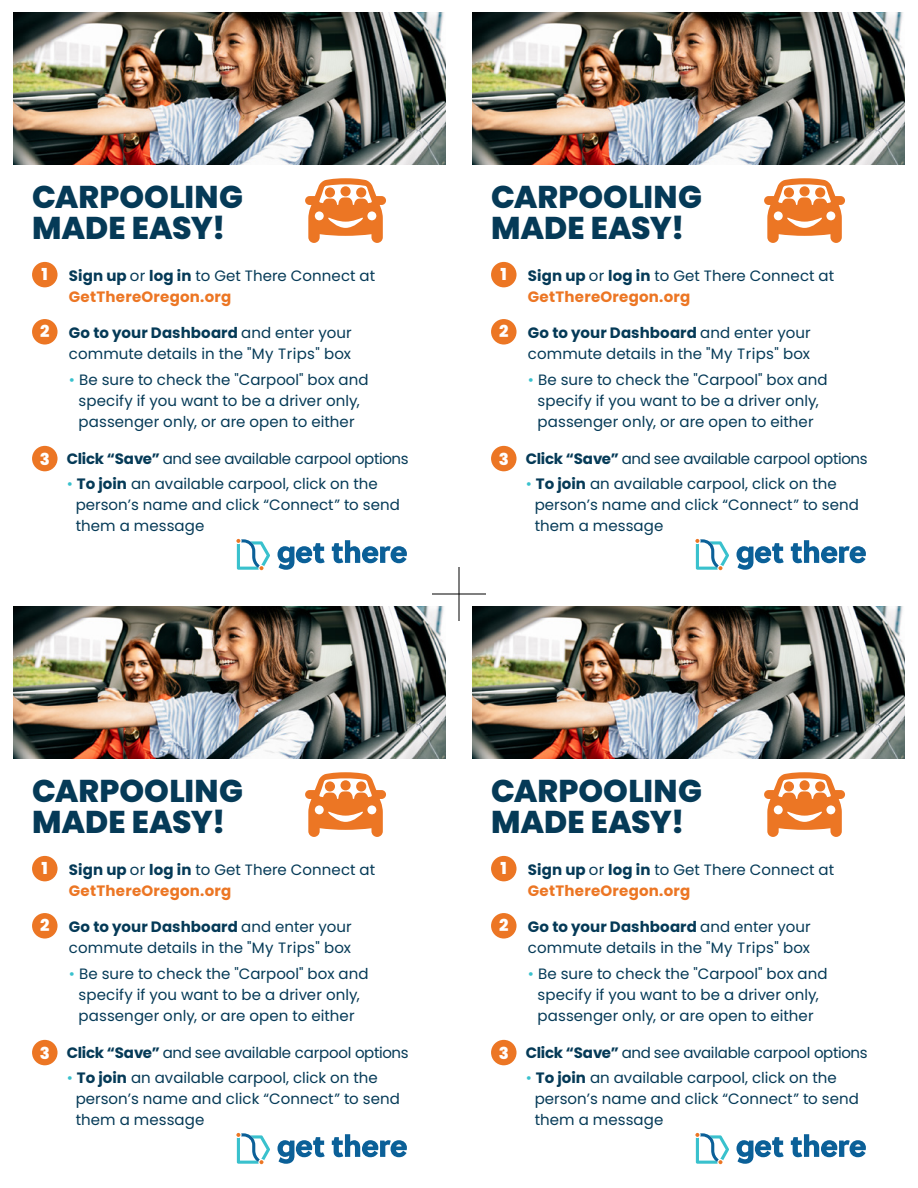
<style>
.page{position:relative;width:918px;height:1188px;background:#fff}
.page>*{position:absolute;margin:0;border:0;box-sizing:border-box;transform-origin:0 0}
.t1{font:800 31.5px/31.5px "Poppins";color:#053a57}
.t2{font:800 16.5px "Poppins";color:#fff}
.t3{font:15px/21px "Poppins";color:#053a57}
.s1{font-weight:700}
.s2{font-weight:700;color:#ec7624}
.s3{font-weight:800;font-size:16.5px;color:#fff}
.s4{color:#39c1cd}
</style>
<div class="page">
<img style="left:13px;top:12px;width:432px;height:152px">
<div style="left:32px;top:319px;width:26px;height:26px;background:#ec7624;border-radius:50%"></div>
<svg style="left:277px;top:543px;width:48px;height:27px"></svg>
<svg style="left:332px;top:540px;width:75px;height:23px"></svg>
<svg style="left:236px;top:539px;width:34px;height:31px"></svg>
<svg style="left:305px;top:178px;width:81px;height:65px"></svg>
<div style="left:356px;top:187px;width:10px;height:11px;background:#ec7624;border-radius:50%"></div>
<div style="left:325px;top:187px;width:10px;height:11px;background:#ec7624;border-radius:50%"></div>
<div style="left:341px;top:186px;width:10px;height:10px;background:#ec7624;border-radius:50%"></div>
<div style="left:32px;top:262px;width:26px;height:25px;background:#ec7624;border-radius:50%"></div>
<div style="left:32px;top:446px;width:26px;height:25px;background:#ec7624;border-radius:50%"></div>
<img style="left:13px;top:606px;width:432px;height:152px">
<div style="left:32px;top:913px;width:26px;height:26px;background:#ec7624;border-radius:50%"></div>
<svg style="left:277px;top:1137px;width:48px;height:27px"></svg>
<svg style="left:332px;top:1134px;width:75px;height:23px"></svg>
<svg style="left:236px;top:1133px;width:34px;height:31px"></svg>
<svg style="left:305px;top:772px;width:81px;height:65px"></svg>
<div style="left:356px;top:781px;width:10px;height:11px;background:#ec7624;border-radius:50%"></div>
<div style="left:325px;top:781px;width:10px;height:11px;background:#ec7624;border-radius:50%"></div>
<div style="left:341px;top:780px;width:10px;height:10px;background:#ec7624;border-radius:50%"></div>
<div style="left:32px;top:856px;width:26px;height:25px;background:#ec7624;border-radius:50%"></div>
<div style="left:32px;top:1040px;width:26px;height:25px;background:#ec7624;border-radius:50%"></div>
<img style="left:472px;top:12px;width:432px;height:152px">
<div style="left:491px;top:319px;width:26px;height:26px;background:#ec7624;border-radius:50%"></div>
<svg style="left:736px;top:543px;width:48px;height:27px"></svg>
<svg style="left:791px;top:540px;width:75px;height:23px"></svg>
<svg style="left:695px;top:539px;width:34px;height:31px"></svg>
<svg style="left:764px;top:178px;width:81px;height:65px"></svg>
<div style="left:815px;top:187px;width:10px;height:11px;background:#ec7624;border-radius:50%"></div>
<div style="left:784px;top:187px;width:10px;height:11px;background:#ec7624;border-radius:50%"></div>
<div style="left:800px;top:186px;width:10px;height:10px;background:#ec7624;border-radius:50%"></div>
<div style="left:491px;top:262px;width:26px;height:25px;background:#ec7624;border-radius:50%"></div>
<div style="left:491px;top:446px;width:26px;height:25px;background:#ec7624;border-radius:50%"></div>
<img style="left:472px;top:606px;width:432px;height:152px">
<div style="left:491px;top:913px;width:26px;height:26px;background:#ec7624;border-radius:50%"></div>
<svg style="left:736px;top:1137px;width:48px;height:27px"></svg>
<svg style="left:791px;top:1134px;width:75px;height:23px"></svg>
<svg style="left:695px;top:1133px;width:34px;height:31px"></svg>
<svg style="left:764px;top:772px;width:81px;height:65px"></svg>
<div style="left:815px;top:781px;width:10px;height:11px;background:#ec7624;border-radius:50%"></div>
<div style="left:784px;top:781px;width:10px;height:11px;background:#ec7624;border-radius:50%"></div>
<div style="left:800px;top:780px;width:10px;height:10px;background:#ec7624;border-radius:50%"></div>
<div style="left:491px;top:856px;width:26px;height:25px;background:#ec7624;border-radius:50%"></div>
<div style="left:491px;top:1040px;width:26px;height:25px;background:#ec7624;border-radius:50%"></div>
<hr style="left:459px;top:567px;width:1px;height:54px;background:#000">
<hr style="left:432px;top:594px;width:54px;height:1px;background:#000">
<h1 class="t1" style="left:32px;top:181px;width:212px">CARPOOLING<br>MADE EASY!</h1>
<p class="t2" style="left:42px;top:265px;width:8px">1</p>
<p class="t3" style="left:69px;top:265px;width:308px"><span class="s1">Sign up</span> or <span class="s1">log in</span> to Get There Connect at<br><span class="s2">GetThereOregon.org</span></p>
<p class="t3" style="left:40px;top:322px;width:313px;text-align:right"><span class="s3">2</span> <span class="s1">Go to your Dashboard</span> and enter your commute details in the "My Trips" box</p>
<p class="t3" style="left:69px;top:369px;width:301px;text-align:center"><span class="s4">•</span> Be sure to check the "Carpool" box and specify if you want to be a driver only, passenger only, or are open to either</p>
<p class="t2" style="left:40px;top:449px;width:12px">3</p>
<p class="t3" style="left:67px;top:448px;width:344px"><span class="s1">Click “Save”</span> and see available carpool options</p>
<p class="t3" style="left:76px;top:474px;width:326px;text-indent:-9px"><span class="s4">•</span> <span class="s1">To join</span> an available carpool, click on the person’s name and click “Connect” to send them a message</p>
<h1 class="t1" style="left:491px;top:181px;width:212px">CARPOOLING<br>MADE EASY!</h1>
<p class="t2" style="left:501px;top:265px;width:8px">1</p>
<p class="t3" style="left:528px;top:265px;width:308px"><span class="s1">Sign up</span> or <span class="s1">log in</span> to Get There Connect at<br><span class="s2">GetThereOregon.org</span></p>
<p class="t3" style="left:499px;top:322px;width:313px;text-align:right"><span class="s3">2</span> <span class="s1">Go to your Dashboard</span> and enter your commute details in the "My Trips" box</p>
<p class="t3" style="left:528px;top:369px;width:301px;text-align:center"><span class="s4">•</span> Be sure to check the "Carpool" box and specify if you want to be a driver only, passenger only, or are open to either</p>
<p class="t2" style="left:499px;top:449px;width:12px">3</p>
<p class="t3" style="left:526px;top:448px;width:344px"><span class="s1">Click “Save”</span> and see available carpool options</p>
<p class="t3" style="left:535px;top:474px;width:326px;text-indent:-9px"><span class="s4">•</span> <span class="s1">To join</span> an available carpool, click on the person’s name and click “Connect” to send them a message</p>
<h1 class="t1" style="left:32px;top:775px;width:212px">CARPOOLING<br>MADE EASY!</h1>
<p class="t2" style="left:42px;top:859px;width:8px">1</p>
<p class="t3" style="left:69px;top:859px;width:308px"><span class="s1">Sign up</span> or <span class="s1">log in</span> to Get There Connect at<br><span class="s2">GetThereOregon.org</span></p>
<p class="t3" style="left:40px;top:916px;width:313px;text-align:right"><span class="s3">2</span> <span class="s1">Go to your Dashboard</span> and enter your commute details in the "My Trips" box</p>
<p class="t3" style="left:69px;top:963px;width:301px;text-align:center"><span class="s4">•</span> Be sure to check the "Carpool" box and specify if you want to be a driver only, passenger only, or are open to either</p>
<p class="t2" style="left:40px;top:1043px;width:12px">3</p>
<p class="t3" style="left:67px;top:1042px;width:344px"><span class="s1">Click “Save”</span> and see available carpool options</p>
<p class="t3" style="left:76px;top:1068px;width:326px;text-indent:-9px"><span class="s4">•</span> <span class="s1">To join</span> an available carpool, click on the person’s name and click “Connect” to send them a message</p>
<h1 class="t1" style="left:491px;top:775px;width:212px">CARPOOLING<br>MADE EASY!</h1>
<p class="t2" style="left:501px;top:859px;width:8px">1</p>
<p class="t3" style="left:528px;top:859px;width:308px"><span class="s1">Sign up</span> or <span class="s1">log in</span> to Get There Connect at<br><span class="s2">GetThereOregon.org</span></p>
<p class="t3" style="left:499px;top:916px;width:313px;text-align:right"><span class="s3">2</span> <span class="s1">Go to your Dashboard</span> and enter your commute details in the "My Trips" box</p>
<p class="t3" style="left:528px;top:963px;width:301px;text-align:center"><span class="s4">•</span> Be sure to check the "Carpool" box and specify if you want to be a driver only, passenger only, or are open to either</p>
<p class="t2" style="left:499px;top:1043px;width:12px">3</p>
<p class="t3" style="left:526px;top:1042px;width:344px"><span class="s1">Click “Save”</span> and see available carpool options</p>
<p class="t3" style="left:535px;top:1068px;width:326px;text-indent:-9px"><span class="s4">•</span> <span class="s1">To join</span> an available carpool, click on the person’s name and click “Connect” to send them a message</p>
</div>
